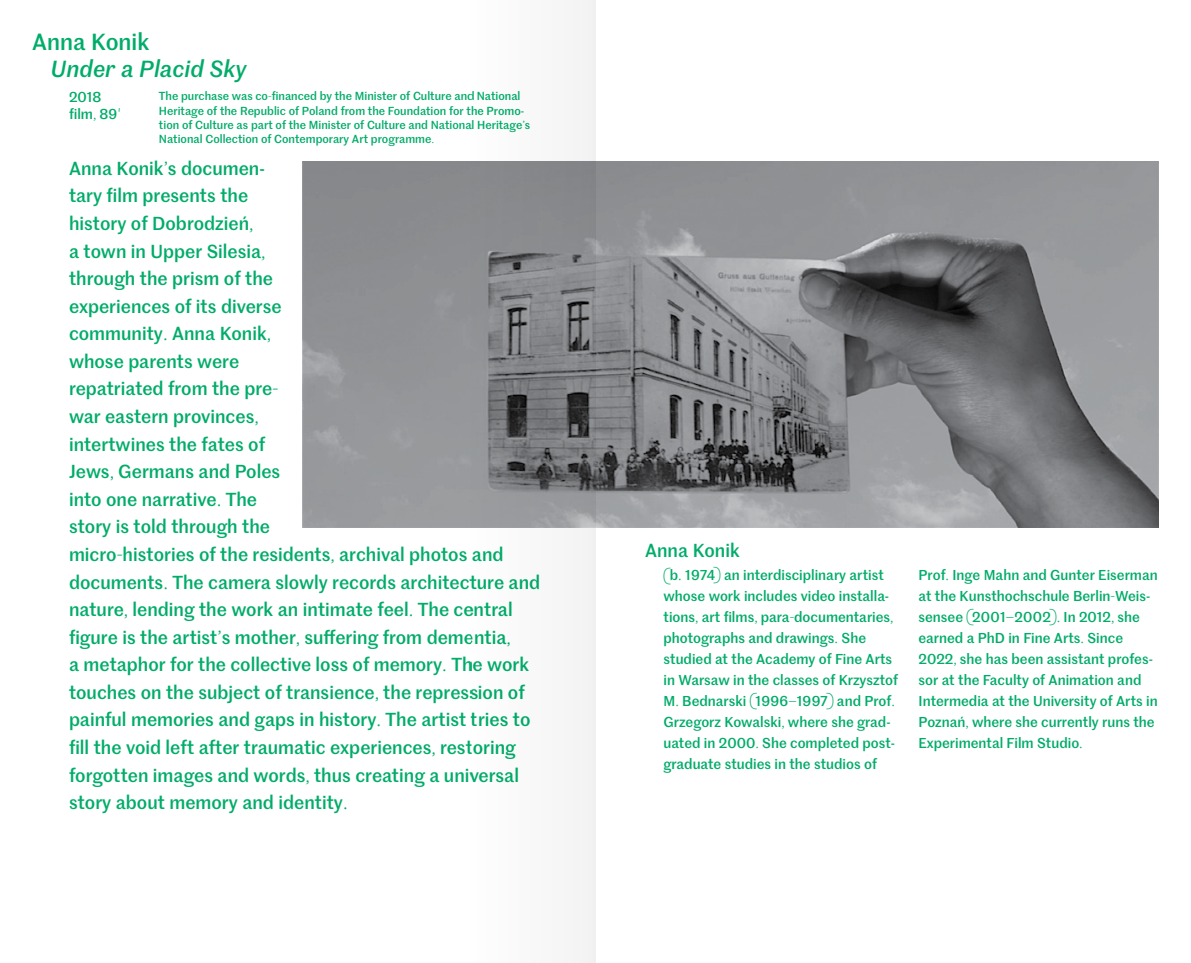
<style>
.page{position:relative;width:1191px;height:963px;background:#fff}
.page>*{position:absolute;margin:0;border:0;box-sizing:border-box;transform-origin:0 0}
.t1{font:italic 500 22.75px "Marr Sans";color:#00ac69}
.t2{font:500 22.75px "Marr Sans";color:#00ac69}
.t3{font:500 18.38px/27.7px "Marr Sans";color:#00ac69}
.t4{font:500 14px/21px "Marr Sans";color:#00ac69}
.t5{font:500 11.38px/14.2px "Marr Sans";color:#00ac69}
.s1{font-family:"U Justunek Regular";font-weight:400;font-size:8.75px;color:#000}
.s2{font-family:"U Interpunkcja Medium";font-weight:400}
</style>
<div class="page">
<img style="left:303px;top:161px;width:855px;height:366px">
<svg style="left:471px;top:0;width:124px;height:962px"></svg>
<p class="t2" style="left:32px;top:25px;width:119px">Anna Konik</p>
<p class="t1" style="left:51px;top:52px;width:197px">Under a Placid Sky</p>
<p class="t4" style="left:32px;top:87px;width:91px;line-height:17.5px"><span class="s1">22</span>2018<br><span class="s1">22</span>film<span class="s2">,</span> 89<span class="s2">'</span></p>
<p class="t3" style="left:69px;top:153px;width:473px;text-indent:-37px"><span class="s1">22</span>Anna Konik<span class="s2">’</span>s documen-<br>tary film presents the<br>history of Dobrodzień<span class="s2">,<br></span>a town in Upper Silesia<span class="s2">,<br></span>through the prism of the<br>experiences of its diverse<br>community<span class="s2">.</span> Anna Konik<span class="s2">,<br></span>whose parents were<br>repatriated from the pre<span class="s2">-<br></span>war eastern provinces<span class="s2">,<br></span>intertwines the fates of<br>Jews<span class="s2">,</span> Germans and Poles<br>into one narrative<span class="s2">.</span> The<br>story is told through the<br>micro<span class="s2">-</span>histories of the residents<span class="s2">,</span> archival photos and documents<span class="s2">.</span> The camera slowly records architecture and nature<span class="s2">,</span> lending the work an intimate feel<span class="s2">.</span> The central figure is the artist<span class="s2">’</span>s mother<span class="s2">,</span> suffering from dementia<span class="s2">,<br></span>a metaphor for the collective loss of memory<span class="s2">.</span> The work touches on the subject of transience<span class="s2">,</span> the repression of painful memories and gaps in history<span class="s2">.</span> The artist tries to fill the void left after traumatic experiences<span class="s2">,</span> restoring forgotten images and words<span class="s2">,</span> thus creating a universal story about memory and identity<span class="s2">.</span></p>
<p class="t5" style="left:159px;top:89px;width:373px">The purchase was co<span class="s2">-</span>financed by the Minister of Culture and National Heritage of the Republic of Poland from the Foundation for the Promo&shy;tion of Culture as part of the Minister of Culture and National Heritage<span class="s2">’</span>s National Collection of Contemporary Art programme<span class="s2">.</span></p>
<p class="t3" style="left:645px;top:535px;width:96px">Anna Konik</p>
<p class="t4" style="left:663px;top:563px;width:236px"><span class="s2">(</span>b<span class="s2">.</span> 1974<span class="s2">)</span> an interdisciplinary artist whose work includes video installa&shy;tions<span class="s2">,</span> art films<span class="s2">,</span> para<span class="s2">-</span>documentaries<span class="s2">, </span>photographs and drawings<span class="s2">.</span> She studied at the Academy of Fine Arts in Warsaw in the classes of Krzysztof M<span class="s2">.</span> Bednarski <span class="s2">(</span>1996<span class="s2">–</span>1997<span class="s2">)</span> and Prof<span class="s2">.<br></span>Grzegorz Kowalski<span class="s2">,</span> where she grad&shy;uated in 2000<span class="s2">.</span> She completed post&shy;graduate studies in the studios of</p>
<p class="t4" style="left:918px;top:563px;width:241px">Prof<span class="s2">.</span> Inge Mahn and Gunter Eiserman at the Kunsthochschule Berlin<span class="s2">-</span>Weis&shy;sensee <span class="s2">(</span>2001<span class="s2">–</span>2002<span class="s2">).</span> In 2012<span class="s2">,</span> she earned a PhD in Fine Arts<span class="s2">.</span> Since 2022<span class="s2">,</span> she has been assistant profes&shy;sor at the Faculty of Animation and Intermedia at the University of Arts in Poznań<span class="s2">,</span> where she currently runs the Experimental Film Studio<span class="s2">.</span></p>
</div>
